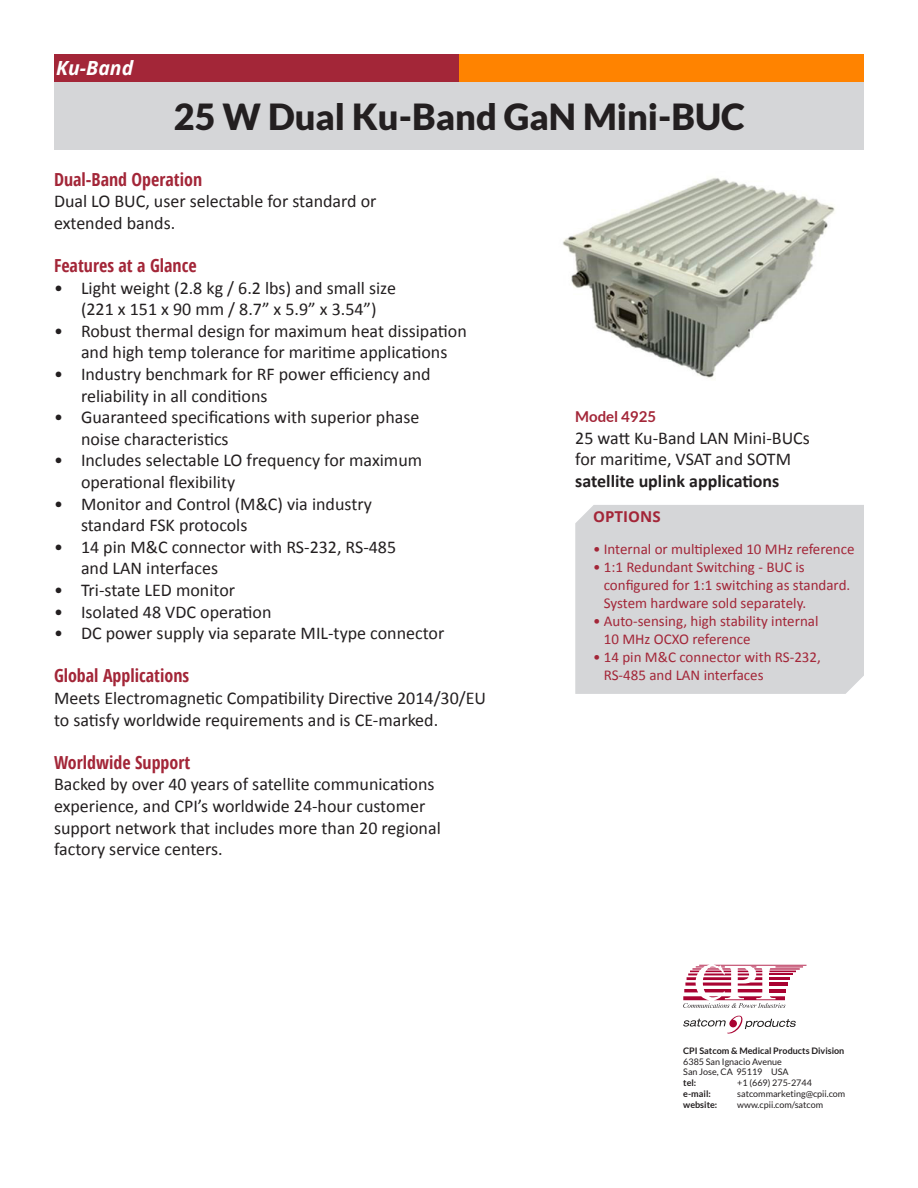
<style>
.page{position:relative;width:918px;height:1188px;background:#fff}
.page>*{position:absolute;margin:0;border:0;box-sizing:border-box;transform-origin:0 0}
.t1{font:900 36px "Lato";color:#231f20}
.t2{font:italic 700 19.5px "Open Sans";color:#fff}
.t3{font:18px/21.6px "Calibri";color:#231f20}
.t4{font:700 condensed 18px "Open Sans";color:#a32638}
.t5{font:700 18px "Calibri";color:#231f20}
.t6{font:15px/18px "Calibri";color:#a32638}
.t7{font:700 15px "Lato";color:#a32638}
.t8{font:700 15px "Open Sans";color:#a32638}
.t9{font:9px "Lato";color:#231f20}
.t10{font:700 9px "Lato";color:#231f20}
</style>
<div class="page">
<div style="left:55px;top:54px;width:809px;height:95px;background:#d5d6d8"></div>
<div style="left:457px;top:54px;width:407px;height:28px;background:#ff8300"></div>
<div style="left:55px;top:54px;width:404px;height:28px;background:#a32638"></div>
<img style="left:563px;top:178px;width:272px;height:200px">
<div style="left:575px;top:505px;width:289px;height:189px;background:#d5d6d8"></div>
<svg style="left:683px;top:1015px;width:113px;height:19px"></svg>
<svg style="left:683px;top:965px;width:123px;height:43px"></svg>
<p class="t2" style="left:56px;top:54px;width:79px">Ku-Band</p>
<p class="t1" style="left:174px;top:96px;width:573px">25 W Dual Ku-Band GaN Mini-BUC</p>
<p class="t4" style="left:54px;top:167px;width:150px">Dual-Band Operation</p>
<p class="t3" style="left:54px;top:191px;width:324px">Dual LO BUC, user selectable for standard or</p>
<p class="t3" style="left:54px;top:212px;width:123px">extended bands.</p>
<p class="t4" style="left:54px;top:253px;width:144px">Features at a Glance</p>
<p class="t3" style="left:54px;top:277px;width:344px;text-align:center">• Light weight (2.8 kg / 6.2 lbs) and small size (221 x 151 x 90 mm / 8.7” x 5.9” x 3.54”)</p>
<p class="t3" style="left:54px;top:320px;width:414px;text-align:center">• Robust thermal design for maximum heat dissipation and high temp tolerance for maritime applications</p>
<p class="t3" style="left:81px;top:363px;width:351px;text-indent:-27px">• Industry benchmark for RF power efficiency and reliability in all conditions</p>
<p class="t3" style="left:81px;top:407px;width:340px;text-indent:-27px">• Guaranteed specifications with superior phase noise characteristics</p>
<p class="t3" style="left:81px;top:450px;width:343px;text-indent:-27px">• Includes selectable LO frequency for maximum operational flexibility</p>
<p class="t3" style="left:81px;top:493px;width:292px;text-indent:-27px">• Monitor and Control (M&amp;C) via industry standard FSK protocols</p>
<p class="t3" style="left:81px;top:536px;width:317px;text-indent:-27px">• 14 pin M&amp;C connector with RS-232, RS-485 and LAN interfaces</p>
<p class="t3" style="left:54px;top:579px;width:183px">• Tri-state LED monitor</p>
<p class="t3" style="left:54px;top:601px;width:219px">• Isolated 48 VDC operation</p>
<p class="t3" style="left:54px;top:623px;width:392px">• DC power supply via separate MIL-type connector</p>
<p class="t4" style="left:54px;top:663px;width:137px">Global Applications</p>
<p class="t3" style="left:54px;top:687px;width:434px">Meets Electromagnetic Compatibility Directive 2014/30/EU to satisfy worldwide requirements and is CE-marked.</p>
<p class="t4" style="left:54px;top:750px;width:138px">Worldwide Support</p>
<p class="t3" style="left:54px;top:774px;width:382px">Backed by over 40 years of satellite communications</p>
<p class="t3" style="left:54px;top:795px;width:373px">experience, and CPI’s worldwide 24-hour customer</p>
<p class="t3" style="left:54px;top:817px;width:388px">support network that includes more than 20 regional</p>
<p class="t3" style="left:54px;top:839px;width:170px">factory service centers.</p>
<p class="t7" style="left:575px;top:408px;width:82px">Model 4925</p>
<p class="t3" style="left:575px;top:427px;width:236px">25 watt Ku-Band LAN Mini-BUCs</p>
<p class="t3" style="left:575px;top:448px;width:217px">for maritime, VSAT and SOTM</p>
<p class="t5" style="left:575px;top:469px;width:206px">satellite uplink applications</p>
<p class="t8" style="left:593px;top:506px;width:69px">OPTIONS</p>
<p class="t6" style="left:593px;top:540px;width:263px">• Internal or multiplexed 10 MHz reference</p>
<p class="t6" style="left:604px;top:558px;width:248px;text-indent:-10px">• 1:1 Redundant Switching - BUC is configured for 1:1 switching as standard.<br>System hardware sold separately.</p>
<p class="t6" style="left:604px;top:612px;width:216px;text-indent:-10px">• Auto-sensing, high stability internal<br>10 MHz OCXO reference</p>
<p class="t6" style="left:604px;top:648px;width:219px;text-indent:-10px">• 14 pin M&amp;C connector with RS-232,<br>RS-485 and LAN interfaces</p>
<p class="t10" style="left:683px;top:1045px;width:163px">CPI Satcom &amp; Medical Products Division</p>
<p class="t9" style="left:683px;top:1056px;width:100px">6385 San Ignacio Avenue</p>
<p class="t9" style="left:683px;top:1067px;width:107px">San Jose, CA 95119 USA</p>
<p class="t10" style="left:683px;top:1078px;width:15px">tel:</p>
<p class="t9" style="left:737px;top:1078px;width:76px">+1 (669) 275-2744</p>
<p class="t10" style="left:683px;top:1089px;width:29px">e-mail:</p>
<p class="t9" style="left:737px;top:1089px;width:110px">satcommarketing@cpii.com</p>
<p class="t10" style="left:683px;top:1099px;width:36px">website:</p>
<p class="t9" style="left:737px;top:1100px;width:87px">www.cpii.com/satcom</p>
</div>
